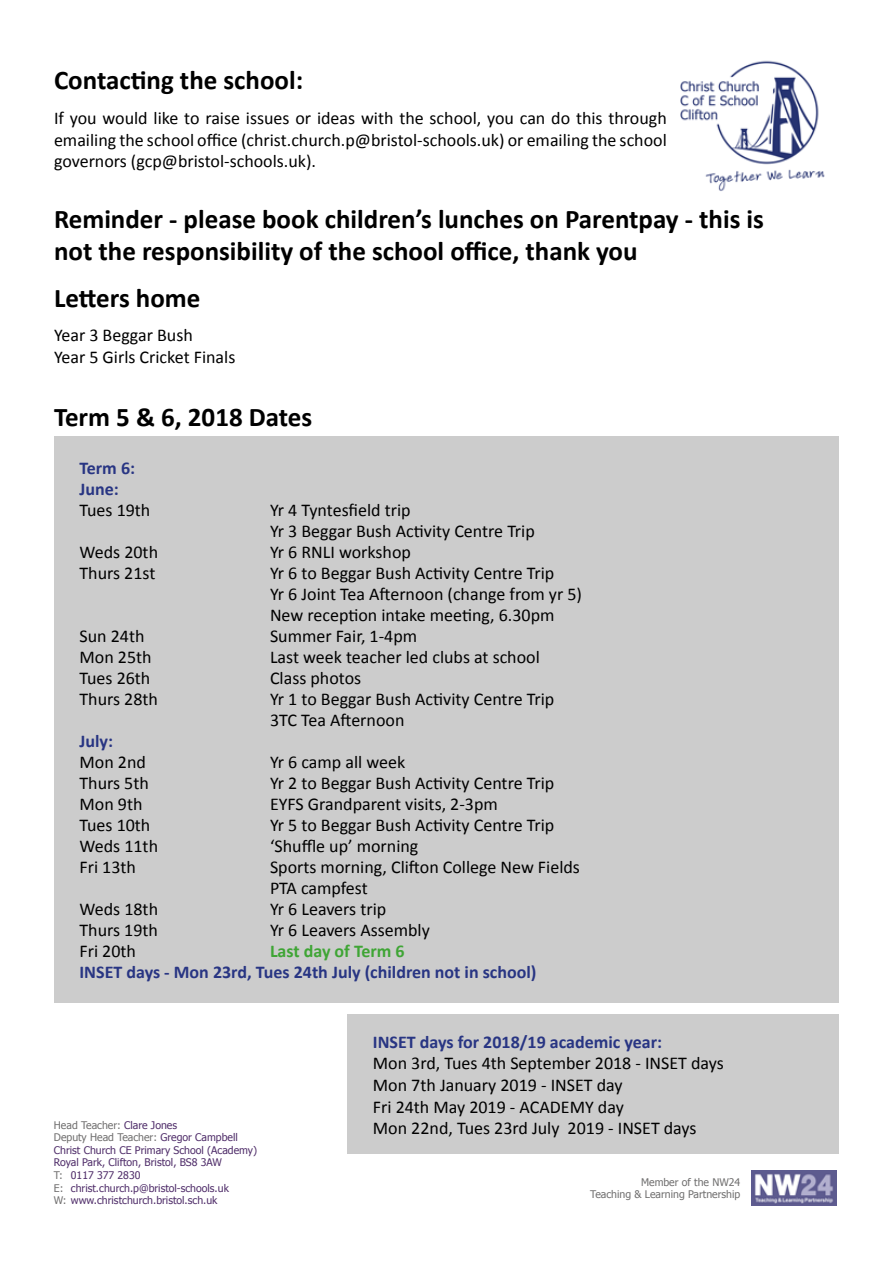
<style>
.page{position:relative;width:893px;height:1263px;background:#fff}
.page>*{position:absolute;margin:0;border:0;box-sizing:border-box;transform-origin:0 0}
.t1{font:700 27px/32.4px "Calibri";color:#000}
.t2{font:18px/21.6px "Calibri";color:#000}
.t3{font:700 18px/21px "Calibri";color:#283583}
.t4{font:700 18px "Calibri";color:#3fa535}
.t5{font:10.5px/12.6px "Tahoma";color:#502e6a}
.t6{font:10.5px/12.6px "Tahoma";color:#706f6f;text-align:right}
.s1{color:#706f6f}
</style>
<div class="page">
<img style="left:752px;top:1171px;width:85px;height:35px">
<img style="left:680px;top:60px;width:145px;height:131px">
<div style="left:54px;top:436px;width:785px;height:567px;background:#ccc"></div>
<div style="left:347px;top:1014px;width:492px;height:140px;background:#ccc"></div>
<h1 class="t1" style="left:54px;top:64px;width:251px">Contacting the school:</h1>
<p class="t2" style="left:54px;top:107px;width:614px;text-align:justify">If you would like to raise issues or ideas with the school, you can do this through emailing the school office (christ.church.p@bristol-schools.uk) or emailing the school governors (gcp@bristol-schools.uk).</p>
<h1 class="t1" style="left:54px;top:203px;width:711px">Reminder - please book children’s lunches on Parentpay - this is not the responsibility of the school office, thank you</h1>
<h1 class="t1" style="left:54px;top:282px;width:148px">Letters home</h1>
<p class="t2" style="left:54px;top:325px;width:183px">Year 3 Beggar Bush<br>Year 5 Girls Cricket Finals</p>
<h1 class="t1" style="left:54px;top:401px;width:260px">Term 5 &amp; 6, 2018 Dates</h1>
<p class="t3" style="left:80px;top:457px;width:57px">Term 6:<br>June:</p>
<p class="t2" style="left:80px;top:499px;width:72px">Tues 19th</p>
<p class="t2" style="left:270px;top:499px;width:266px;line-height:21px">Yr 4 Tyntesfield trip<br>Yr 3 Beggar Bush Activity Centre Trip</p>
<p class="t2" style="left:80px;top:541px;width:80px">Weds 20th</p>
<p class="t2" style="left:270px;top:541px;width:142px">Yr 6 RNLI workshop</p>
<p class="t2" style="left:80px;top:562px;width:77px">Thurs 21st</p>
<p class="t2" style="left:270px;top:562px;width:314px;line-height:21px">Yr 6 to Beggar Bush Activity Centre Trip<br>Yr 6 Joint Tea Afternoon (change from yr 5)<br>New reception intake meeting, 6.30pm</p>
<p class="t2" style="left:80px;top:625px;width:66px">Sun 24th</p>
<p class="t2" style="left:270px;top:625px;width:149px">Summer Fair, 1-4pm</p>
<p class="t2" style="left:80px;top:646px;width:74px">Mon 25th</p>
<p class="t2" style="left:270px;top:646px;width:271px">Last week teacher led clubs at school</p>
<p class="t2" style="left:80px;top:667px;width:72px">Tues 26th</p>
<p class="t2" style="left:270px;top:667px;width:93px">Class photos</p>
<p class="t2" style="left:80px;top:688px;width:80px">Thurs 28th</p>
<p class="t2" style="left:270px;top:688px;width:286px;line-height:21px">Yr 1 to Beggar Bush Activity Centre Trip<br>3TC Tea Afternoon</p>
<p class="t3" style="left:80px;top:730px;width:35px">July:</p>
<p class="t2" style="left:80px;top:751px;width:68px">Mon 2nd</p>
<p class="t2" style="left:270px;top:751px;width:137px">Yr 6 camp all week</p>
<p class="t2" style="left:80px;top:772px;width:71px">Thurs 5th</p>
<p class="t2" style="left:270px;top:772px;width:286px">Yr 2 to Beggar Bush Activity Centre Trip</p>
<p class="t2" style="left:80px;top:793px;width:65px">Mon 9th</p>
<p class="t2" style="left:270px;top:793px;width:229px">EYFS Grandparent visits, 2-3pm</p>
<p class="t2" style="left:80px;top:814px;width:72px">Tues 10th</p>
<p class="t2" style="left:270px;top:814px;width:286px">Yr 5 to Beggar Bush Activity Centre Trip</p>
<p class="t2" style="left:80px;top:835px;width:80px">Weds 11th</p>
<p class="t2" style="left:270px;top:835px;width:150px">‘Shuffle up’ morning</p>
<p class="t2" style="left:80px;top:856px;width:58px">Fri 13th</p>
<p class="t2" style="left:270px;top:856px;width:311px;line-height:21px">Sports morning, Clifton College New Fields<br>PTA campfest</p>
<p class="t2" style="left:80px;top:898px;width:80px">Weds 18th</p>
<p class="t2" style="left:270px;top:898px;width:118px">Yr 6 Leavers trip</p>
<p class="t2" style="left:80px;top:919px;width:80px">Thurs 19th</p>
<p class="t2" style="left:270px;top:919px;width:161px">Yr 6 Leavers Assembly</p>
<p class="t2" style="left:80px;top:940px;width:58px">Fri 20th</p>
<p class="t4" style="left:270px;top:939px;width:136px">Last day of Term 6</p>
<p class="t3" style="left:80px;top:962px;width:459px">INSET days - Mon 23rd, Tues 24th July (children not in school)</p>
<p class="t5" style="left:54px;top:1118px;width:205px"><span class="s1">Head Teacher:</span> Clare Jones<br><span class="s1">Deputy Head Teacher:</span> Gregor Campbell Christ Church CE Primary School (Academy)<br>Royal Park, Clifton, Bristol, BS8 3AW<br><span class="s1">T:</span> 0117 377 2830<br><span class="s1">E:</span> christ.church.p@bristol-schools.uk<br><span class="s1">W:</span> www.christchurch.bristol.sch.uk</p>
<p class="t3" style="left:373px;top:1031px;width:291px">INSET days for 2018/19 academic year:</p>
<p class="t2" style="left:373px;top:1052px;width:352px">Mon 3rd, Tues 4th September 2018 - INSET days Mon 7th January 2019 - INSET day<br>Fri 24th May 2019 - ACADEMY day<br>Mon 22nd, Tues 23rd July 2019 - INSET days</p>
<p class="t6" style="left:590px;top:1175px;width:152px">Member of the NW24<br>Teaching &amp; Learning Partnership</p>
</div>
